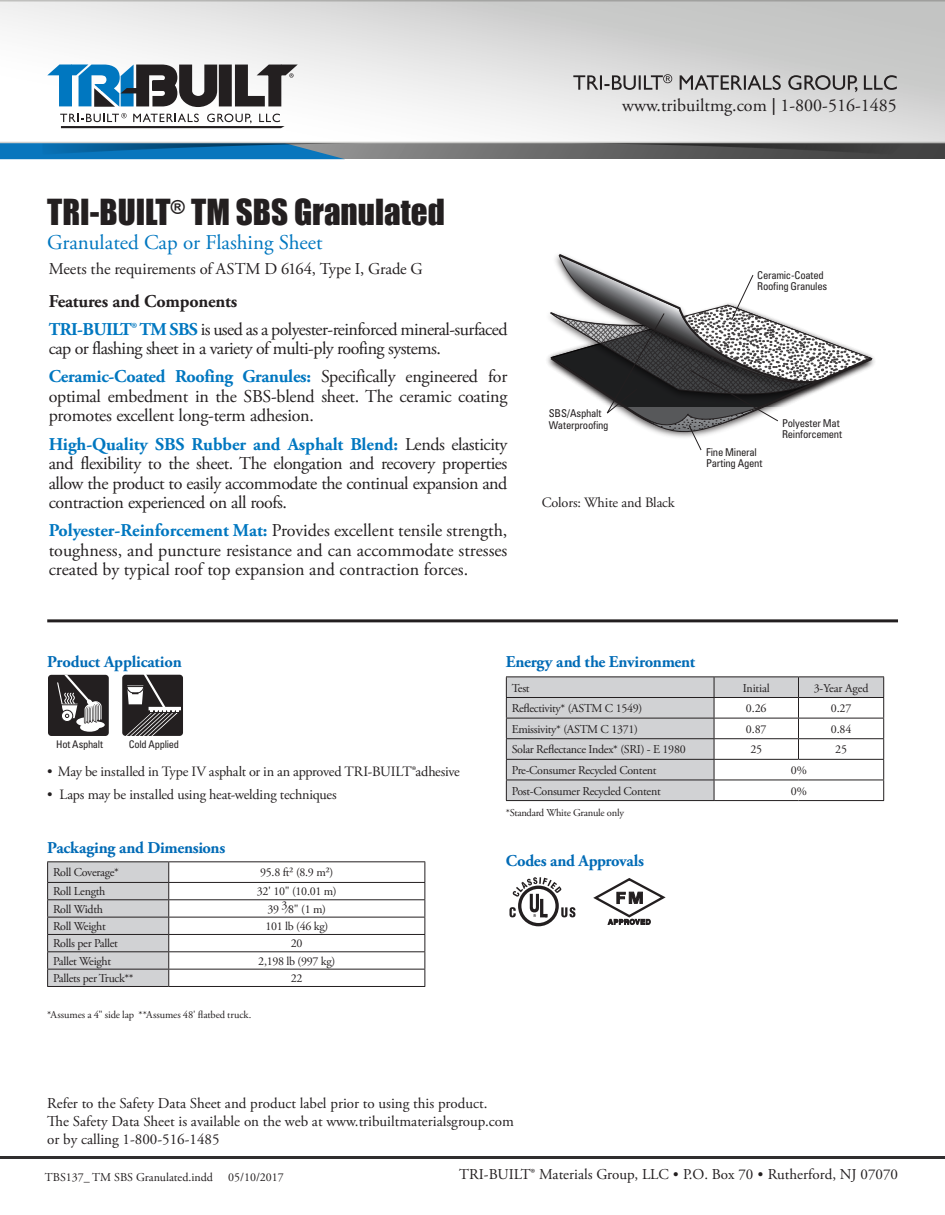
<style>
.page{position:relative;width:945px;height:1215px;background:#fff}
.page>*{position:absolute;margin:0;border:0;box-sizing:border-box;transform-origin:0 0}
.t1{font:33px "Impact";color:#231f20}
.t2{font:21px "Adobe Garamond Pro";color:#0077c0}
.GREEN_section_HEAD{font:18px/19.5px "Adobe Garamond Pro";letter-spacing:-.015em;color:#231f20;text-align:justify}
._8___auto_BODY{font:18px/19.5px "Adobe Garamond Pro";letter-spacing:-.03em;color:#231f20}
.GREEN_section_HEAD-2{font:700 18px "Adobe Garamond Pro";letter-spacing:-.01em;color:#231f20}
.GREEN_section_HEAD-3{font:700 16.5px "Adobe Garamond Pro";letter-spacing:-.01em;color:#006bb6}
._8___auto_BODY-2{font:16.5px "Adobe Garamond Pro";letter-spacing:-.005em;color:#231f20}
.GRAY_section_HEAD{font:700 16.5px "Adobe Garamond Pro";letter-spacing:-.015em;color:#006bb6}
.Body_Copy{font:15px "Adobe Garamond Pro";color:#231f20}
._8___auto_BODY-3{font:14.25px "Adobe Garamond Pro";letter-spacing:-.01em;color:#231f20}
.GREEN_section_HEAD-4{font:14.25px "Adobe Garamond Pro";letter-spacing:-.015em;color:#231f20}
.t3{font:12px "Adobe Garamond Pro";letter-spacing:-.025em;color:#231f20}
.t4{font:12px "Adobe Garamond Pro";color:#231f20}
.t5{font:condensed 10.8px/11.6px "Univers";letter-spacing:-.025em;color:#231f20}
.GRAY_section_HEAD-2{font:10.5px "Adobe Garamond Pro";letter-spacing:-.015em;color:#231f20}
.t6{font:condensed 10.5px "Univers";letter-spacing:-.025em;color:#231f20}
.s1{font-weight:700;color:#0077c0}
.s2{font-family:"Arial"}
</style>
<div class="page">
<svg style="left:547px;top:254px;width:327px;height:197px"></svg>
<div style="left:507px;top:678px;width:207px;height:122px;background:#d1d2d4"></div>
<hr style="left:506px;top:677px;width:208px;height:1px;background:#231f20">
<hr style="left:506px;top:697px;width:208px;height:1px;background:#231f20">
<hr style="left:506px;top:718px;width:208px;height:1px;background:#231f20">
<hr style="left:506px;top:738px;width:208px;height:1px;background:#231f20">
<hr style="left:506px;top:759px;width:208px;height:1px;background:#231f20">
<hr style="left:506px;top:780px;width:208px;height:1px;background:#231f20">
<svg style="left:506px;top:677px;width:1px;height:123px"></svg>
<svg style="left:714px;top:677px;width:170px;height:123px"></svg>
<hr style="left:506px;top:800px;width:208px;height:1px;background:#231f20">
<hr style="left:714px;top:800px;width:85px;height:1px;background:#231f20">
<hr style="left:799px;top:800px;width:85px;height:1px;background:#231f20">
<div style="left:518px;top:886px;width:41px;height:40px;border:3px solid #231f20;border-radius:50%"></div>
<svg style="left:509px;top:877px;width:67px;height:40px"></svg>
<svg style="left:593px;top:878px;width:73px;height:47px"></svg>
<div style="left:122px;top:675px;width:61px;height:61px;background:#231f20;border-radius:3px"></div>
<div style="left:149px;top:707px;width:32px;height:3px;border:1px solid #fff"></div>
<svg style="left:122px;top:675px;width:57px;height:61px"></svg>
<div style="left:48px;top:675px;width:61px;height:61px;background:#231f20;border-radius:3px"></div>
<div style="left:80px;top:723px;width:19px;height:9px;background:#fff;border-radius:50%"></div>
<div style="left:90px;top:722px;width:15px;height:6px;background:#fff;border-radius:50%"></div>
<svg style="left:57px;top:675px;width:46px;height:50px"></svg>
<hr style="left:47px;top:861px;width:122px;height:1px;background:#231f20">
<hr style="left:169px;top:861px;width:256px;height:1px;background:#231f20">
<svg style="left:47px;top:862px;width:378px;height:124px"></svg>
<hr style="left:47px;top:986px;width:122px;height:1px;background:#231f20">
<hr style="left:169px;top:986px;width:256px;height:1px;background:#231f20">
<hr style="left:47px;top:619px;width:851px;height:3px;background:#231f20">
<img style="left:345px;top:143px;width:577px;height:12px">
<svg style="left:0;top:0;width:945px;height:143px"></svg>
<svg style="left:0;top:65px;width:345px;height:94px"></svg>
<svg style="left:573px;top:74px;width:324px;height:18px"></svg>
<div style="left:0;top:1156px;width:945px;height:5px;background:#231f20;opacity:.5"></div>
<p class="t1" style="left:47px;top:187px;width:399px">TRI-BUILT<sup>®</sup> TM SBS Granulated</p>
<p class="t2" style="left:47px;top:230px;width:277px">Granulated Cap or Flashing Sheet</p>
<p class="_8___auto_BODY-2" style="left:49px;top:259px;width:376px">Meets the requirements of ASTM D 6164, Type I, Grade G</p>
<p class="GREEN_section_HEAD-2" style="left:49px;top:290px;width:190px">Features and Components</p>
<p class="_8___auto_BODY" style="left:49px;top:320px;width:460px"><span class="s1">TRI-BUILT® TM SBS</span> is used as a polyester-reinforced mineral-surfaced cap or flashing sheet in a variety of multi-ply roofing systems.</p>
<p class="GREEN_section_HEAD" style="left:49px;top:368px;width:460px"><span class="s1">Ceramic-Coated Roofing Granules:</span> Specifically engineered for optimal embedment in the SBS-blend sheet. The ceramic coating promotes excellent long-term adhesion.</p>
<p class="GREEN_section_HEAD" style="left:49px;top:435px;width:460px"><span class="s1">High-Quality SBS Rubber and Asphalt Blend:</span> Lends elasticity and flexibility to the sheet. The elongation and recovery properties allow the product to easily accommodate the continual expansion and contraction experienced on all roofs.</p>
<p class="_8___auto_BODY" style="left:49px;top:521px;width:460px;text-align:justify"><span class="s1">Polyester-Reinforcement Mat:</span> Provides excellent tensile strength, toughness, and puncture resistance and can accommodate stresses created by typical roof top expansion and contraction forces.</p>
<p class="GREEN_section_HEAD" style="left:622px;top:96px;width:276px">www.tribuiltmg.com <span class="s2">|</span> 1-800-516-1485</p>
<p class="t5" style="left:757px;top:269px;width:71px">Ceramic-Coated<br>Roofing Granules</p>
<p class="t5" style="left:549px;top:408px;width:61px">SBS/Asphalt<br>Waterproofing</p>
<p class="_8___auto_BODY-3" style="left:542px;top:494px;width:135px">Colors: White and Black</p>
<p class="t5" style="left:706px;top:446px;width:58px">Fine Mineral<br>Parting Agent</p>
<p class="t5" style="left:782px;top:417px;width:62px">Polyester Mat<br>Reinforcement</p>
<p class="GREEN_section_HEAD-3" style="left:47px;top:653px;width:136px">Product Application</p>
<p class="GREEN_section_HEAD-3" style="left:506px;top:653px;width:191px">Energy and the Environment</p>
<p class="t3" style="left:512px;top:681px;width:19px">Test</p>
<p class="t3" style="left:743px;top:681px;width:29px">Initial</p>
<p class="t3" style="left:814px;top:681px;width:56px">3-Year Aged</p>
<p class="t3" style="left:512px;top:701px;width:132px">Reflectivity* (ASTM C 1549)</p>
<p class="t3" style="left:746px;top:701px;width:22px">0.26</p>
<p class="t3" style="left:831px;top:701px;width:22px">0.27</p>
<p class="t3" style="left:512px;top:722px;width:128px">Emissivity* (ASTM C 1371)</p>
<p class="t3" style="left:746px;top:722px;width:22px">0.87</p>
<p class="t3" style="left:831px;top:722px;width:22px">0.84</p>
<p class="t3" style="left:512px;top:742px;width:175px">Solar Reflectance Index* (SRI) - E 1980</p>
<p class="t3" style="left:750px;top:742px;width:13px">25</p>
<p class="t3" style="left:835px;top:742px;width:13px">25</p>
<p class="t3" style="left:512px;top:763px;width:146px">Pre-Consumer Recycled Content</p>
<p class="t3" style="left:791px;top:763px;width:18px">0%</p>
<p class="t3" style="left:512px;top:784px;width:150px">Post-Consumer Recycled Content</p>
<p class="t3" style="left:791px;top:784px;width:18px">0%</p>
<p class="GRAY_section_HEAD-2" style="left:506px;top:807px;width:120px">*Standard White Granule only</p>
<p class="GREEN_section_HEAD-3" style="left:506px;top:852px;width:140px">Codes and Approvals</p>
<p class="t6" style="left:56px;top:738px;width:48px">Hot Asphalt</p>
<p class="t6" style="left:129px;top:738px;width:52px">Cold Applied</p>
<p class="t6" style="left:495px;top:738px;width:58px">Liquid-applied</p>
<p class="_8___auto_BODY-3" style="left:47px;top:763px;width:414px">• May be installed in Type IV asphalt or in an approved TRI-BUILT®adhesive</p>
<p class="GREEN_section_HEAD-4" style="left:47px;top:785px;width:291px">• Laps may be installed using heat-welding techniques</p>
<p class="GRAY_section_HEAD" style="left:47px;top:838px;width:180px">Packaging and Dimensions</p>
<p class="t3" style="left:53px;top:865px;width:67px">Roll Coverage*</p>
<p class="t3" style="left:260px;top:865px;width:75px">95.8 ft² (8.9 m²)</p>
<p class="t3" style="left:53px;top:884px;width:54px">Roll Length</p>
<p class="t3" style="left:257px;top:884px;width:81px">32' 10" (10.01 m)</p>
<p class="t3" style="left:53px;top:902px;width:51px">Roll Width</p>
<p class="t3" style="left:268px;top:902px;width:60px">39 3⁄8" (1 m)</p>
<p class="t3" style="left:53px;top:919px;width:54px">Roll Weight</p>
<p class="t3" style="left:265px;top:919px;width:64px">101 lb (46 kg)</p>
<p class="t3" style="left:53px;top:936px;width:66px">Rolls per Pallet</p>
<p class="t3" style="left:291px;top:936px;width:13px">20</p>
<p class="t3" style="left:53px;top:954px;width:60px">Pallet Weight</p>
<p class="t3" style="left:258px;top:954px;width:78px">2,198 lb (997 kg)</p>
<p class="t3" style="left:53px;top:971px;width:82px">Pallets per Truck**</p>
<p class="t3" style="left:291px;top:971px;width:13px">22</p>
<p class="GRAY_section_HEAD-2" style="left:47px;top:1008px;width:206px">*Assumes a 4" side lap **Assumes 48' flatbed truck.</p>
<p class="Body_Copy" style="left:47px;top:1094px;width:442px">Refer to the Safety Data Sheet and product label prior to using this product.</p>
<p class="Body_Copy" style="left:47px;top:1112px;width:468px">The Safety Data Sheet is available on the web at www.tribuiltmaterialsgroup.com</p>
<p class="Body_Copy" style="left:47px;top:1130px;width:174px">or by calling 1-800-516-1485</p>
<p class="t4" style="left:45px;top:1170px;width:170px">TBS137_ TM SBS Granulated.indd</p>
<p class="t3" style="left:228px;top:1170px;width:57px">05/10/2017</p>
<p class="Body_Copy" style="left:459px;top:1165px;width:440px">TRI-BUILT® Materials Group, LLC • P.O. Box 70 • Rutherford, NJ 07070</p>
</div>
